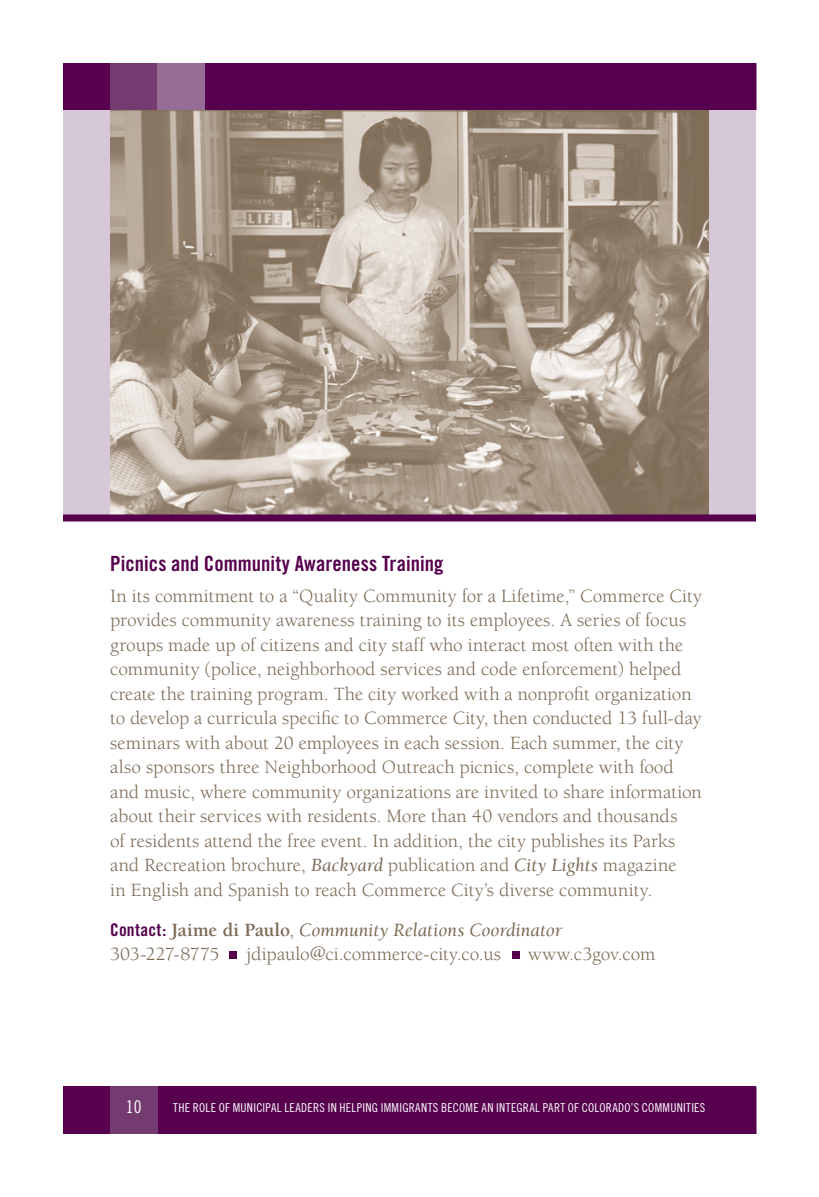
<style>
.page{position:relative;width:819px;height:1197px;background:#fff}
.page>*{position:absolute;margin:0;border:0;box-sizing:border-box;transform-origin:0 0}
.t1{font:21px "Trade Gothic Bold Cond Twenty";color:#56004e}
.t2{font:19.25px/24.5px "Berkeley";color:#7c6a55}
.t3{font:italic 19.25px/24.5px "Berkeley";letter-spacing:.005em;color:#7c6a55}
.t4{font:17.5px "Trade Gothic Cond Eighteen";color:#fff}
.t5{font:12.25px "Trade Gothic Cond Eighteen";letter-spacing:.025em;color:#fff}
.s1{font-style:italic}
.s2{font-family:"Trade Gothic Bold Cond Twenty";font-style:normal;font-size:17.5px;color:#56004e}
.s3{font-weight:700;font-style:normal}
.s4{font-style:normal}
</style>
<div class="page">
<div style="left:63px;top:1087px;width:693px;height:47px;background:#56004e"></div>
<div style="left:110px;top:1087px;width:48px;height:47px;background:#733b6f"></div>
<div style="left:63px;top:63px;width:693px;height:47px;background:#56004e"></div>
<div style="left:110px;top:63px;width:48px;height:47px;background:#733b6f"></div>
<div style="left:158px;top:63px;width:47px;height:47px;background:#966d95"></div>
<div style="left:63px;top:110px;width:693px;height:405px;background:#d6c8d9"></div>
<div style="left:230px;top:951px;width:7px;height:8px;background:#56004e"></div>
<div style="left:512px;top:951px;width:8px;height:8px;background:#56004e"></div>
<img style="left:110px;top:110px;width:599px;height:404px">
<div style="left:63px;top:514px;width:693px;height:8px;background:#56004e"></div>
<p class="t1" style="left:110px;top:556px;width:335px">Picnics and Community Awareness Training</p>
<p class="t2" style="left:110px;top:585px;width:593px">In its commitment to a “Quality Community for a Lifetime,” Commerce City provides community awareness training to its employees. A series of focus groups made up of citizens and city staff who interact most often with the community (police, neighborhood services and code enforcement) helped create the training program. The city worked with a nonprofit organization to develop a curricula specific to Commerce City, then conducted 13 full-day seminars with about 20 employees in each session. Each summer, the city also sponsors three Neighborhood Outreach picnics, complete with food and music, where community organizations are invited to share information about their services with residents. More than 40 vendors and thousands<br>of residents attend the free event. In addition, the city publishes its Parks and Recreation brochure, <span class="s1">Backyard</span> publication and <span class="s1">City Lights</span> magazine<br>in English and Spanish to reach Commerce City’s diverse community.</p>
<p class="t3" style="left:110px;top:919px;width:453px"><span class="s2">Contact:</span> <span class="s3">Jaime di Paulo</span><span class="s4">,</span> Community Relations Coordinator<br><span class="s4">303-227-8775</span></p>
<p class="t2" style="left:247px;top:944px;width:256px">jdipaulo@ci.commerce-city.co.us</p>
<p class="t2" style="left:528px;top:944px;width:129px">www.c3gov.com</p>
<p class="t4" style="left:126px;top:1100px;width:17px">10</p>
<p class="t5" style="left:173px;top:1103px;width:534px">THE ROLE OF MUNICIPAL LEADERS IN HELPING IMMIGRANTS BECOME AN INTEGRAL PART OF COLORADO’S COMMUNITIES</p>
</div>
